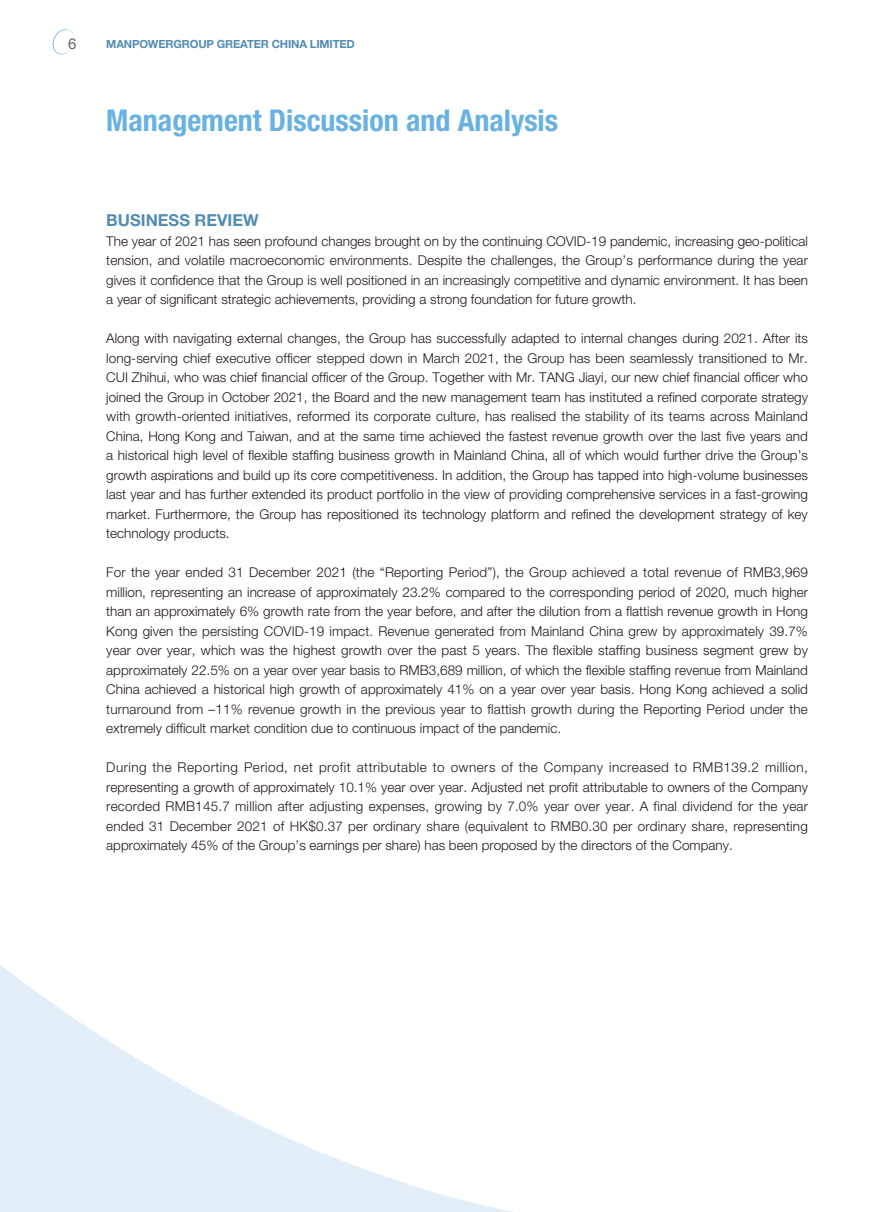
<style>
.page{position:relative;width:893px;height:1212px;background:#fff}
.page>*{position:absolute;margin:0;border:0;box-sizing:border-box;transform-origin:0 0}
.t1{font:700 condensed 30px "Helvetica Neue LT Std";color:#68b1e3}
.t2{font:700 16.5px "Helvetica Neue LT Std";color:#528db5}
.t3{font:15px "Helvetica Neue LT Std";color:#666565}
.t4{font:300 13.5px/19.5px "Helvetica Neue LT Std";color:#231916;text-align:justify}
.t5{font:700 11.25px "Helvetica Neue LT Std";letter-spacing:-.015em;color:#528db5}
</style>
<div class="page">
<svg style="left:53px;top:29px;width:21px;height:26px"></svg>
<p class="t3" style="left:68px;top:38px;width:10px">6</p>
<p class="t5" style="left:106px;top:40px;width:250px">MANPOWERGROUP GREATER CHINA LIMITED</p>
<h1 class="t1" style="left:106px;top:110px;width:453px">Management Discussion and Analysis</h1>
<p class="t2" style="left:106px;top:215px;width:154px">BUSINESS REVIEW</p>
<p class="t4" style="left:106px;top:233px;width:703px">The year of 2021 has seen profound changes brought on by the continuing COVID-19 pandemic, increasing geo-political tension, and volatile macroeconomic environments. Despite the challenges, the Group’s performance during the year gives it confidence that the Group is well positioned in an increasingly competitive and dynamic environment. It has been a year of significant strategic achievements, providing a strong foundation for future growth.</p>
<p class="t4" style="left:106px;top:330px;width:703px">Along with navigating external changes, the Group has successfully adapted to internal changes during 2021. After its long-serving chief executive officer stepped down in March 2021, the Group has been seamlessly transitioned to Mr.<br>CUI Zhihui, who was chief financial officer of the Group. Together with Mr. TANG Jiayi, our new chief financial officer who joined the Group in October 2021, the Board and the new management team has instituted a refined corporate strategy with growth-oriented initiatives, reformed its corporate culture, has realised the stability of its teams across Mainland China, Hong Kong and Taiwan, and at the same time achieved the fastest revenue growth over the last five years and a historical high level of flexible staffing business growth in Mainland China, all of which would further drive the Group’s growth aspirations and build up its core competitiveness. In addition, the Group has tapped into high-volume businesses last year and has further extended its product portfolio in the view of providing comprehensive services in a fast-growing market. Furthermore, the Group has repositioned its technology platform and refined the development strategy of key technology products.</p>
<p class="t4" style="left:106px;top:564px;width:703px">For the year ended 31 December 2021 (the “Reporting Period”), the Group achieved a total revenue of RMB3,969 million, representing an increase of approximately 23.2% compared to the corresponding period of 2020, much higher than an approximately 6% growth rate from the year before, and after the dilution from a flattish revenue growth in Hong Kong given the persisting COVID-19 impact. Revenue generated from Mainland China grew by approximately 39.7% year over year, which was the highest growth over the past 5 years. The flexible staffing business segment grew by approximately 22.5% on a year over year basis to RMB3,689 million, of which the flexible staffing revenue from Mainland China achieved a historical high growth of approximately 41% on a year over year basis. Hong Kong achieved a solid turnaround from –11% revenue growth in the previous year to flattish growth during the Reporting Period under the extremely difficult market condition due to continuous impact of the pandemic.</p>
<p class="t4" style="left:106px;top:759px;width:703px">During the Reporting Period, net profit attributable to owners of the Company increased to RMB139.2 million, representing a growth of approximately 10.1% year over year. Adjusted net profit attributable to owners of the Company recorded RMB145.7 million after adjusting expenses, growing by 7.0% year over year. A final dividend for the year ended 31 December 2021 of HK$0.37 per ordinary share (equivalent to RMB0.30 per ordinary share, representing approximately 45% of the Group’s earnings per share) has been proposed by the directors of the Company.</p>
</div>
